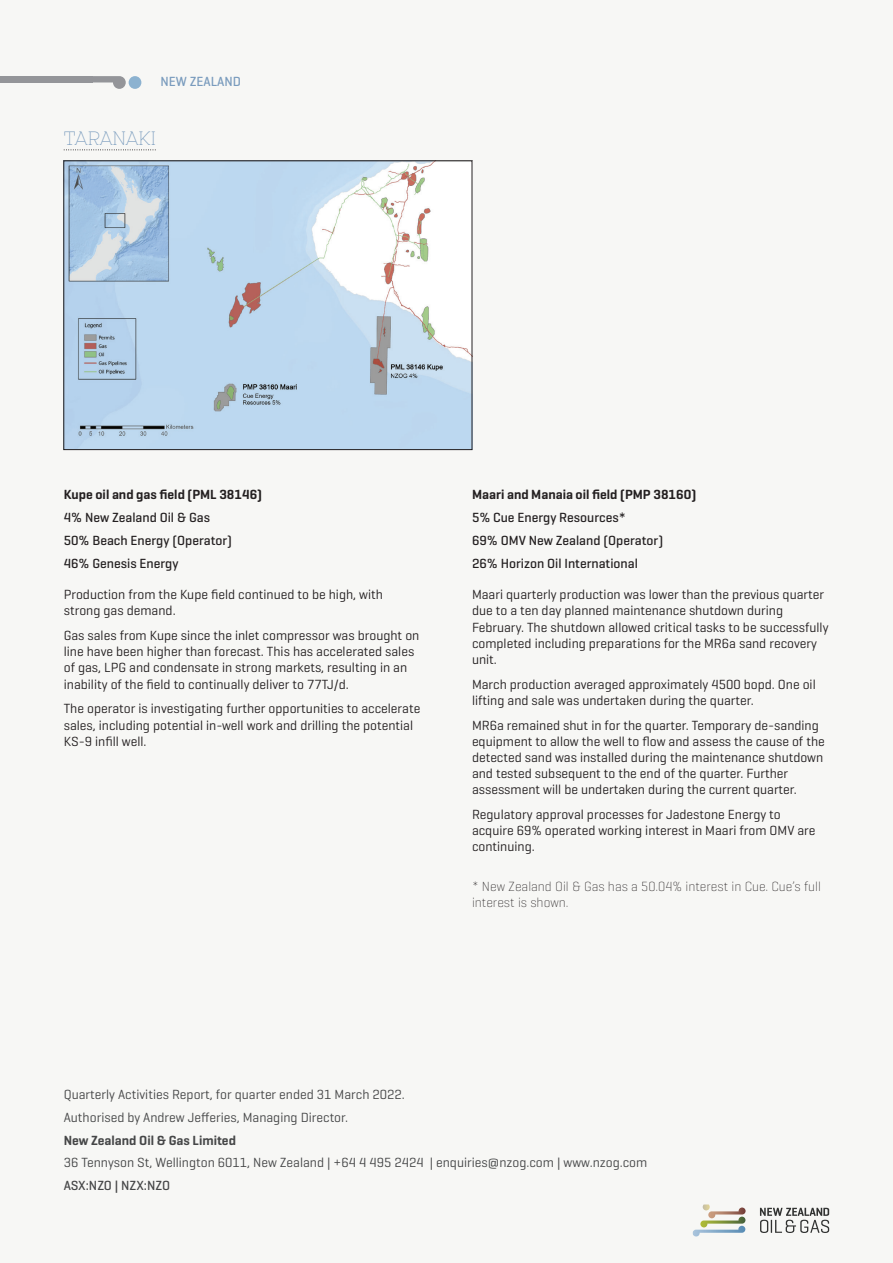
<style>
.page{position:relative;width:893px;height:1263px;background:#f7f7f5}
.page>*{position:absolute;margin:0;border:0;box-sizing:border-box;transform-origin:0 0}
.Nom_Form_Voting{font:300 18px "Kettering 105 W00";color:#799bbd}
.Nom_Form_Voting-2{font:13.5px/16.2px "Geogrotesque";color:#231f20}
.Nom_Form_Voting-3{font:13.5px "Geogrotesque";color:#454647}
.Nom_Form_Voting-4{font:500 13.5px "Geogrotesque";color:#231f20}
.Nom_Form_Voting-5{font:200 13.5px/16.5px "Geogrotesque";color:#231f20}
.Nom_Form_Voting-6{font:600 13.5px "Geogrotesque";color:#231f20}
.Nom_Form_Voting-7{font:600 13.5px "Geogrotesque";color:#454647}
.Nom_Form_Voting-8{font:500 13.5px "Geogrotesque";letter-spacing:-.005em;color:#454647}
.Nom_Form_Voting-9{font:500 13.5px "Geogrotesque";color:#799bbd}
</style>
<div class="page">
<img style="left:708px;top:1207px;width:38px;height:9px">
<img style="left:700px;top:1216px;width:45px;height:10px">
<img style="left:693px;top:1226px;width:52px;height:10px">
<svg style="left:703px;top:1204px;width:7px;height:6px"></svg>
<svg style="left:760px;top:1208px;width:69px;height:25px"></svg>
<img style="left:66px;top:163px;width:404px;height:285px">
<svg style="left:64px;top:149px;width:92px;height:1px"></svg>
<div style="left:129px;top:76px;width:12px;height:13px;background:#8cb2d0;border-radius:50%"></div>
<div style="left:113px;top:76px;width:13px;height:13px;background:#949599;border-radius:6px"></div>
<div style="left:0;top:76px;width:93px;height:6px;background:#949599"></div>
<p class="Nom_Form_Voting-9" style="left:161px;top:73px;width:82px">NEW ZEALAND</p>
<p class="Nom_Form_Voting" style="left:64px;top:128px;width:93px">TARANAKI</p>
<p class="Nom_Form_Voting-6" style="left:64px;top:486px;width:200px">Kupe oil and gas field (PML 38146)</p>
<p class="Nom_Form_Voting-4" style="left:64px;top:509px;width:148px">4% New Zealand Oil &amp; Gas</p>
<p class="Nom_Form_Voting-4" style="left:64px;top:532px;width:170px">50% Beach Energy (Operator)</p>
<p class="Nom_Form_Voting-4" style="left:64px;top:555px;width:116px">46% Genesis Energy</p>
<p class="Nom_Form_Voting-2" style="left:64px;top:586px;width:321px">Production from the Kupe field continued to be high, with strong gas demand.</p>
<p class="Nom_Form_Voting-2" style="left:64px;top:627px;width:357px">Gas sales from Kupe since the inlet compressor was brought on line have been higher than forecast. This has accelerated sales of gas, LPG and condensate in strong markets, resulting in an inability of the field to continually deliver to 77TJ/d.</p>
<p class="Nom_Form_Voting-2" style="left:64px;top:700px;width:358px">The operator is investigating further opportunities to accelerate sales, including potential in-well work and drilling the potential<br>KS-9 infill well.</p>
<p class="Nom_Form_Voting-6" style="left:472px;top:486px;width:226px">Maari and Manaia oil field (PMP 38160)</p>
<p class="Nom_Form_Voting-4" style="left:472px;top:509px;width:155px">5% Cue Energy Resources*</p>
<p class="Nom_Form_Voting-4" style="left:472px;top:532px;width:193px">69% OMV New Zealand (Operator)</p>
<p class="Nom_Form_Voting-4" style="left:472px;top:555px;width:167px">26% Horizon Oil International</p>
<p class="Nom_Form_Voting-2" style="left:472px;top:586px;width:358px">Maari quarterly production was lower than the previous quarter due to a ten day planned maintenance shutdown during February. The shutdown allowed critical tasks to be successfully completed including preparations for the MR6a sand recovery unit.</p>
<p class="Nom_Form_Voting-2" style="left:472px;top:675px;width:345px">March production averaged approximately 4500 bopd. One oil lifting and sale was undertaken during the quarter.</p>
<p class="Nom_Form_Voting-2" style="left:472px;top:716px;width:354px">MR6a remained shut in for the quarter. Temporary de-sanding equipment to allow the well to flow and assess the cause of the detected sand was installed during the maintenance shutdown and tested subsequent to the end of the quarter. Further assessment will be undertaken during the current quarter.</p>
<p class="Nom_Form_Voting-2" style="left:472px;top:806px;width:345px">Regulatory approval processes for Jadestone Energy to acquire 69% operated working interest in Maari from OMV are continuing.</p>
<p class="Nom_Form_Voting-5" style="left:472px;top:877px;width:350px">* New Zealand Oil &amp; Gas has a 50.04% interest in Cue. Cue’s full interest is shown.</p>
<p class="Nom_Form_Voting-3" style="left:64px;top:1086px;width:342px">Quarterly Activities Report, for quarter ended 31 March 2022.</p>
<p class="Nom_Form_Voting-3" style="left:64px;top:1108px;width:286px">Authorised by Andrew Jefferies, Managing Director.</p>
<p class="Nom_Form_Voting-7" style="left:64px;top:1131px;width:174px">New Zealand Oil &amp; Gas Limited</p>
<p class="Nom_Form_Voting-3" style="left:64px;top:1154px;width:585px">36 Tennyson St, Wellington 6011, New Zealand | +64 4 495 2424 | enquiries@nzog.com | www.nzog.com</p>
<p class="Nom_Form_Voting-8" style="left:64px;top:1177px;width:108px">ASX:NZO | NZX:NZO</p>
</div>
